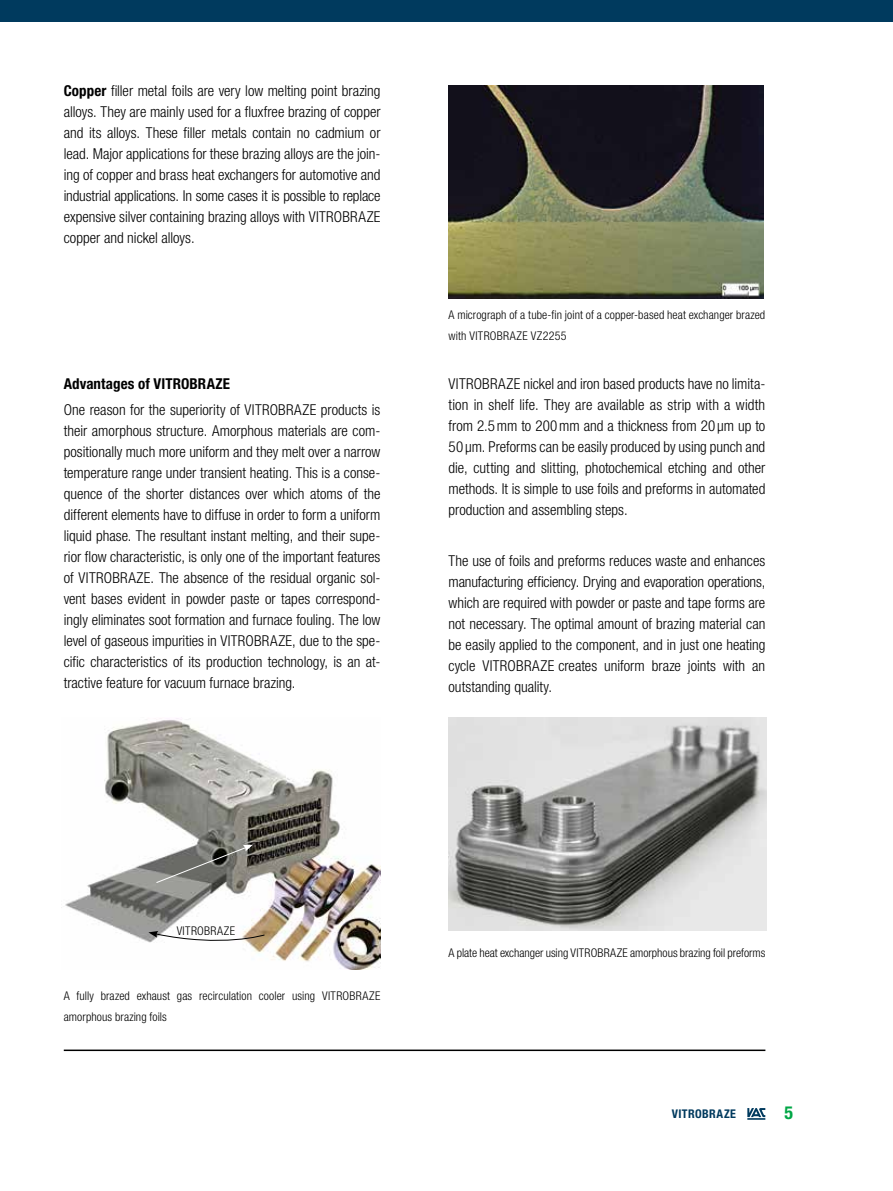
<style>
.page{position:relative;width:893px;height:1191px;background:#fff}
.page>*{position:absolute;margin:0;border:0;box-sizing:border-box;transform-origin:0 0}
.t1{font:700 condensed 18px "Helvetica Neue LT Pro";color:#00a645}
.t2{font:300 condensed 15px/21px "Helvetica Neue LT Pro";color:#000;text-align:justify}
.t3{font:700 condensed 15px "Helvetica Neue LT Pro";letter-spacing:.005em;color:#000}
.t4{font:300 condensed 12px/21.3px "Helvetica Neue LT Pro";letter-spacing:.01em;color:#000}
.t5{font:700 condensed 12px "Helvetica Neue LT Pro";letter-spacing:.035em;color:#003a5e}
.t6{font:300 condensed 12px "Helvetica Neue LT Pro";letter-spacing:.035em;color:#000}
.s1{font-weight:700}
</style>
<div class="page">
<svg style="left:747px;top:1108px;width:18px;height:11px"></svg>
<hr style="left:64px;top:1049px;width:701px;height:2px;background:#000">
<div style="left:0;top:0;width:893px;height:21px;background:#003a5e"></div>
<img style="left:449px;top:85px;width:315px;height:214px">
<img style="left:449px;top:718px;width:317px;height:212px">
<img style="left:65px;top:718px;width:316px;height:251px">
<svg style="left:148px;top:931px;width:117px;height:17px"></svg>
<svg style="left:156px;top:844px;width:97px;height:39px;background:#81817d"></svg>
<p class="t2" style="left:64px;top:80px;width:318px"><span class="s1">Copper</span> filler metal foils are very low melting point brazing alloys. They are mainly used for a fluxfree brazing of copper and its alloys. These filler metals contain no cadmium or lead. Major applications for these brazing alloys are the join&shy;ing of copper and brass heat exchangers for automotive and industrial applications. In some cases it is possible to replace expensive silver containing brazing alloys with VITROBRAZE copper and nickel alloys.</p>
<p class="t3" style="left:64px;top:375px;width:98px">Advantages of VITRO</p>
<p class="t3" style="left:190px;top:375px;width:41px">BRAZE</p>
<p class="t2" style="left:64px;top:399px;width:318px">One reason for the superiority of VITROBRAZE products is their amorphous structure. Amorphous materials are com&shy;positionally much more uniform and they melt over a narrow temperature range under transient heating. This is a conse&shy;quence of the shorter distances over which atoms of the different elements have to diffuse in order to form a uniform liquid phase. The resultant instant melting, and their supe&shy;rior flow characteristic, is only one of the important features of VITROBRAZE. The absence of the residual organic sol&shy;vent bases evident in powder paste or tapes correspond&shy;ingly eliminates soot formation and furnace fouling. The low level of gaseous impurities in VITROBRAZE, due to the spe&shy;cific characteristics of its production technology, is an at&shy;tractive feature for vacuum furnace brazing.</p>
<p class="t4" style="left:449px;top:304px;width:318px">A micrograph of a tube-fin joint of a copper-based heat exchanger brazed with VITROBRAZE VZ2255</p>
<p class="t2" style="left:449px;top:373px;width:318px">VITROBRAZE nickel and iron based products have no limita&shy;tion in shelf life. They are available as strip with a width from 2.5mm to 200mm and a thickness from 20 µm up to 50 µm. Preforms can be easily produced by using punch and die, cutting and slitting, photochemical etching and other methods. It is simple to use foils and preforms in automated production and assembling steps.</p>
<p class="t2" style="left:449px;top:550px;width:318px">The use of foils and preforms reduces waste and enhances manufacturing efficiency. Drying and evaporation operations, which are required with powder or paste and tape forms are not necessary. The optimal amount of brazing material can be easily applied to the component, and in just one heating cycle VITROBRAZE creates uniform braze joints with an outstanding quality.</p>
<p class="t6" style="left:177px;top:923px;width:60px">VITROBRAZE</p>
<p class="t4" style="left:64px;top:984px;width:318px">A fully brazed exhaust gas recirculation cooler using VITROBRAZE amorphous brazing foils</p>
<p class="t4" style="left:449px;top:942px;width:318px">A plate heat exchanger using VITROBRAZE amorphous brazing foil preforms</p>
<p class="t5" style="left:672px;top:1106px;width:66px">vitrobraze</p>
<p class="t1" style="left:784px;top:1102px;width:10px">5</p>
</div>
